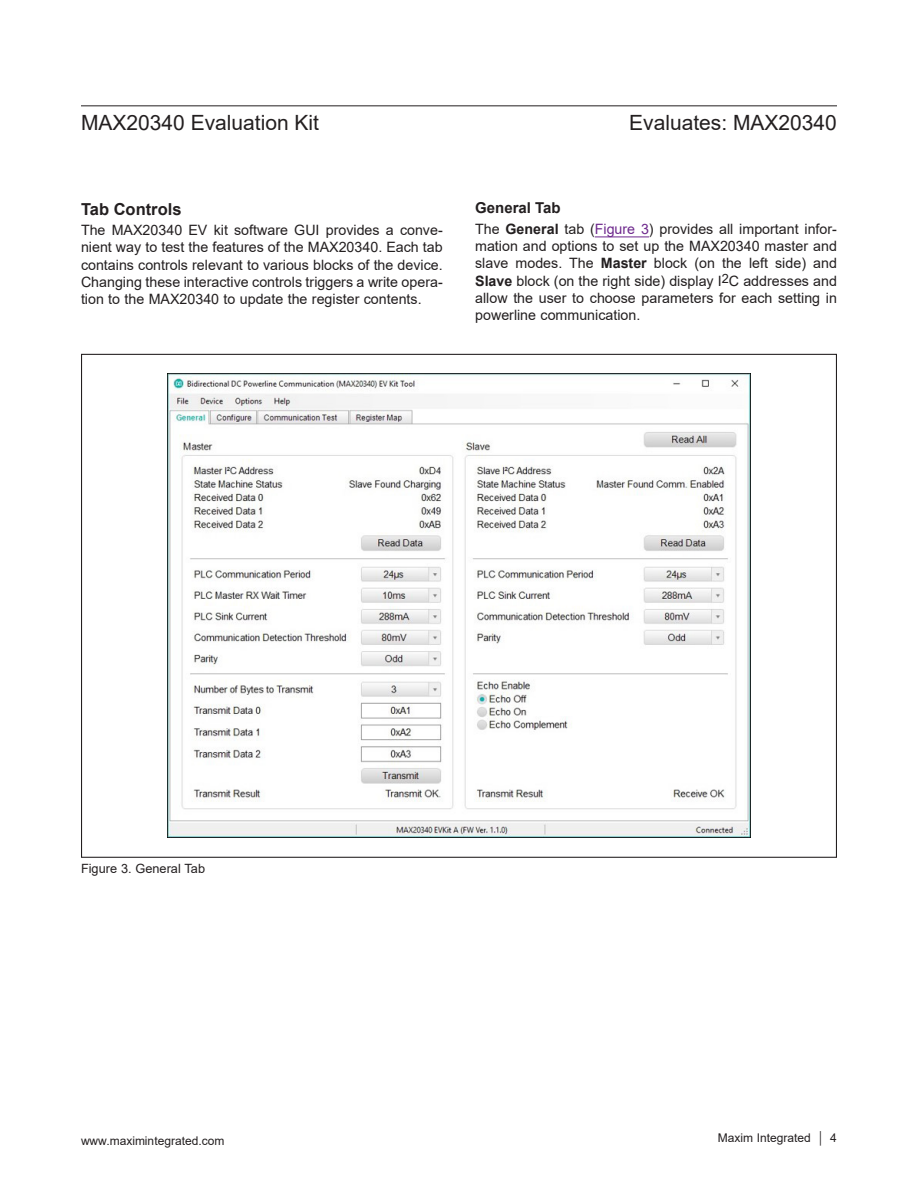
<style>
.page{position:relative;width:918px;height:1188px;background:#fff}
.page>*{position:absolute;margin:0;border:0;box-sizing:border-box;transform-origin:0 0}
.t1{font:21px "Arial";color:#231f20}
.H2{font:700 16.5px "Arial";color:#231f20}
.H3{font:700 15px "Arial";color:#231f20}
.Body_Text{font:14.25px/17.2px "Arial";color:#231f20;text-align:justify}
.Caption_-_Figures{font:12.75px "Arial";color:#231f20}
.t2{font:12px "Arial";color:#231f20}
.s1{font-weight:700}
.s2{color:#6e298d}
</style>
<div class="page">
<hr style="left:81px;top:105px;width:756px;height:1px;background:#231f20">
<hr style="left:595px;top:237px;width:54px;height:1px;background:#6e298d">
<img style="left:168px;top:374px;width:582px;height:464px">
<h1 class="t1" style="left:81px;top:108px;width:240px">MAX20340 Evaluation Kit</h1>
<h1 class="t1" style="left:629px;top:108px;width:209px">Evaluates: MAX20340</h1>
<p class="H2" style="left:81px;top:197px;width:102px">Tab Controls</p>
<p class="Body_Text" style="left:81px;top:221px;width:363px">The MAX20340 EV kit software GUI provides a conve&shy;nient way to test the features of the MAX20340. Each tab contains controls relevant to various blocks of the device.<br>Changing these interactive controls triggers a write opera&shy;tion to the MAX20340 to update the register contents.</p>
<p class="H3" style="left:475px;top:198px;width:87px">General Tab</p>
<p class="Body_Text" style="left:475px;top:220px;width:363px">The <span class="s1">General</span> tab (<span class="s2">Figure 3</span>) provides all important infor&shy;mation and options to set up the MAX20340 master and slave modes. The <span class="s1">Master</span> block (on the left side) and <span class="s1">Slave</span> block (on the right side) display I<sup>2</sup>C addresses and allow the user to choose parameters for each setting in powerline communication.</p>
<p class="Caption_-_Figures" style="left:81px;top:860px;width:126px">Figure 3. General Tab</p>
<p class="t2" style="left:81px;top:1132px;width:145px">www.maximintegrated.com</p>
<p class="t2" style="left:718px;top:1129px;width:121px">Maxim Integrated │ 4</p>
</div>
